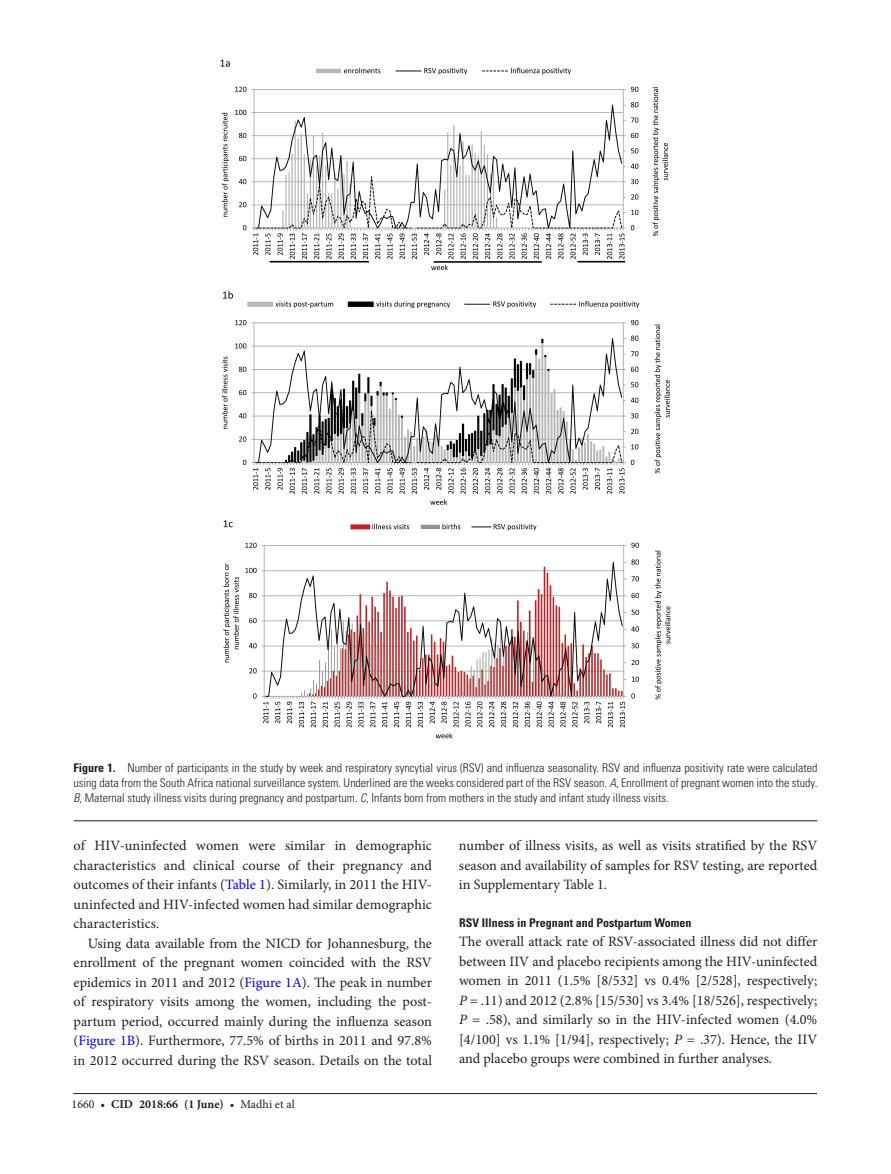
<style>
.page{position:relative;width:891px;height:1174px;background:#fff}
.page>*{position:absolute;margin:0;border:0;box-sizing:border-box;transform-origin:0 0}
.t1{font:14.25px/19.5px "Minion Pro";color:#231f20;text-align:justify}
.t2{font:300 condensed 12px/15px "Univers LT Std";color:#231f20;text-align:justify}
.t3{font:700 condensed 12px "Univers LT Std";color:#231f20}
.t4{font:700 12px "Minion Pro";color:#231f20}
.s1{font-weight:700}
.s2{font-style:italic}
.s3{color:#00f}
.s4{font-weight:400}
</style>
<div class="page">
<hr style="left:73px;top:1093px;width:744px;height:1px;background:#231f20">
<hr style="left:74px;top:820px;width:743px;height:1px;background:#231f20">
<img style="left:220px;top:59px;width:451px;height:680px">
<p class="t2" style="left:74px;top:761px;width:745px"><span class="s1">Figure 1.</span> Number of participants in the study by week and respiratory syncytial virus (RSV) and influenza seasonality. RSV and influenza positivity rate were calculated using data from the South Africa national surveillance system. Underlined are the weeks considered part of the RSV season. <span class="s2">A</span>, Enrollment of pregnant women into the study.<br><span class="s2">B</span>, Maternal study illness visits during pregnancy and postpartum. <span class="s2">C</span>, Infants born from mothers in the study and infant study illness visits.</p>
<p class="t1" style="left:74px;top:836px;width:360px">of HIV-uninfected women were similar in demographic characteristics and clinical course of their pregnancy and outcomes of their infants (<span class="s3">Table 1</span>). Similarly, in 2011 the HIV&shy;uninfected and HIV-infected women had similar demographic characteristics.</p>
<p class="t1" style="left:74px;top:934px;width:360px;text-indent:14px">Using data available from the NICD for Johannesburg, the enrollment of the pregnant women coincided with the RSV epidemics in 2011 and 2012 (<span class="s3">Figure 1A</span>). The peak in number of respiratory visits among the women, including the post&shy;partum period, occurred mainly during the influenza season (<span class="s3">Figure 1B</span>). Furthermore, 77.5% of births in 2011 and 97.8% in 2012 occurred during the RSV season. Details on the total</p>
<p class="t4" style="left:72px;top:1095px;width:225px"><span class="s4">1660 •</span> CID 2018:66 (1 June) <span class="s4">• Madhi et al</span></p>
<p class="t1" style="left:459px;top:836px;width:360px">number of illness visits, as well as visits stratified by the RSV season and availability of samples for RSV testing, are reported in Supplementary Table 1.</p>
<p class="t3" style="left:459px;top:915px;width:234px">RSV Illness in Pregnant and Postpartum Women</p>
<p class="t1" style="left:459px;top:932px;width:360px">The overall attack rate of RSV-associated illness did not differ between IIV and placebo recipients among the HIV-uninfected women in 2011 (1.5% [8/532] vs 0.4% [2/528], respectively; <span class="s2">P</span> = .11) and 2012 (2.8% [15/530] vs 3.4% [18/526], respectively; <span class="s2">P</span> = .58), and similarly so in the HIV-infected women (4.0% [4/100] vs 1.1% [1/94], respectively; <span class="s2">P</span> = .37). Hence, the IIV and placebo groups were combined in further analyses.</p>
</div>
